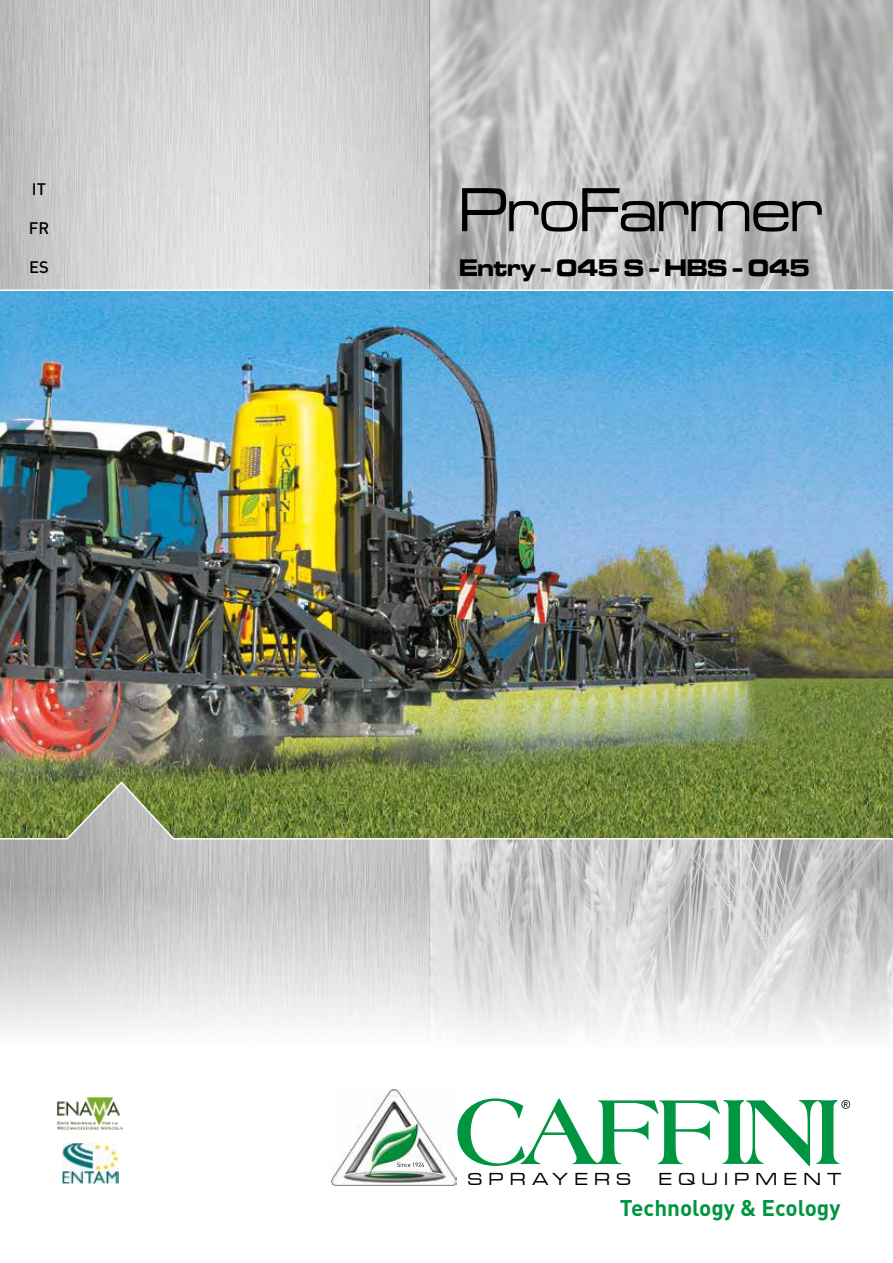
<style>
.page{position:relative;width:893px;height:1263px;background:#fff}
.page>*{position:absolute;margin:0;border:0;box-sizing:border-box;transform-origin:0 0}
.t1{font:500 expanded 64.5px "Microgramma Com";color:#000;scale:.92 1}
.t2{font:700 expanded 24.75px "Microgramma Com";color:#000;scale:.92 1}
.t3{font:700 22.5px "DIN";color:#009641}
.t4{font:500 expanded 18px "Microgramma Com";letter-spacing:.38em;color:#000}
.t5{font:500 16.5px "DIN";color:#000}
</style>
<div class="page">
<img style="left:0;top:0;width:430px;height:1090px">
<img style="left:430px;top:840px;width:463px;height:196px">
<img style="left:430px;top:0;width:463px;height:289px">
<div style="left:59px;top:1140px;width:62px;height:45px;background:linear-gradient(to right,#fff,#fff);border-radius:6px"></div>
<img style="left:63px;top:1143px;width:56px;height:40px">
<svg style="left:457px;top:1098px;width:393px;height:68px"></svg>
<img style="left:0;top:289px;width:893px;height:551px">
<img style="left:331px;top:1090px;width:126px;height:95px">
<svg style="left:397px;top:1162px;width:27px;height:5px"></svg>
<img style="left:56px;top:1097px;width:67px;height:33px">
<p class="t5" style="left:32px;top:178px;width:16px">IT</p>
<p class="t5" style="left:29px;top:217px;width:22px">FR</p>
<p class="t5" style="left:29px;top:256px;width:21px">ES</p>
<h1 class="t1" style="left:459px;top:169px;width:396px">ProFarmer</h1>
<p class="t2" style="left:459px;top:251px;width:383px">Entry - 045 S - HBS - 045</p>
<p class="t4" style="left:468px;top:1167px;width:165px">SPRAYERS</p>
<p class="t4" style="left:659px;top:1167px;width:184px">EQUIPMENT</p>
<p class="t3" style="left:620px;top:1192px;width:222px">Technology &amp; Ecology</p>
</div>
